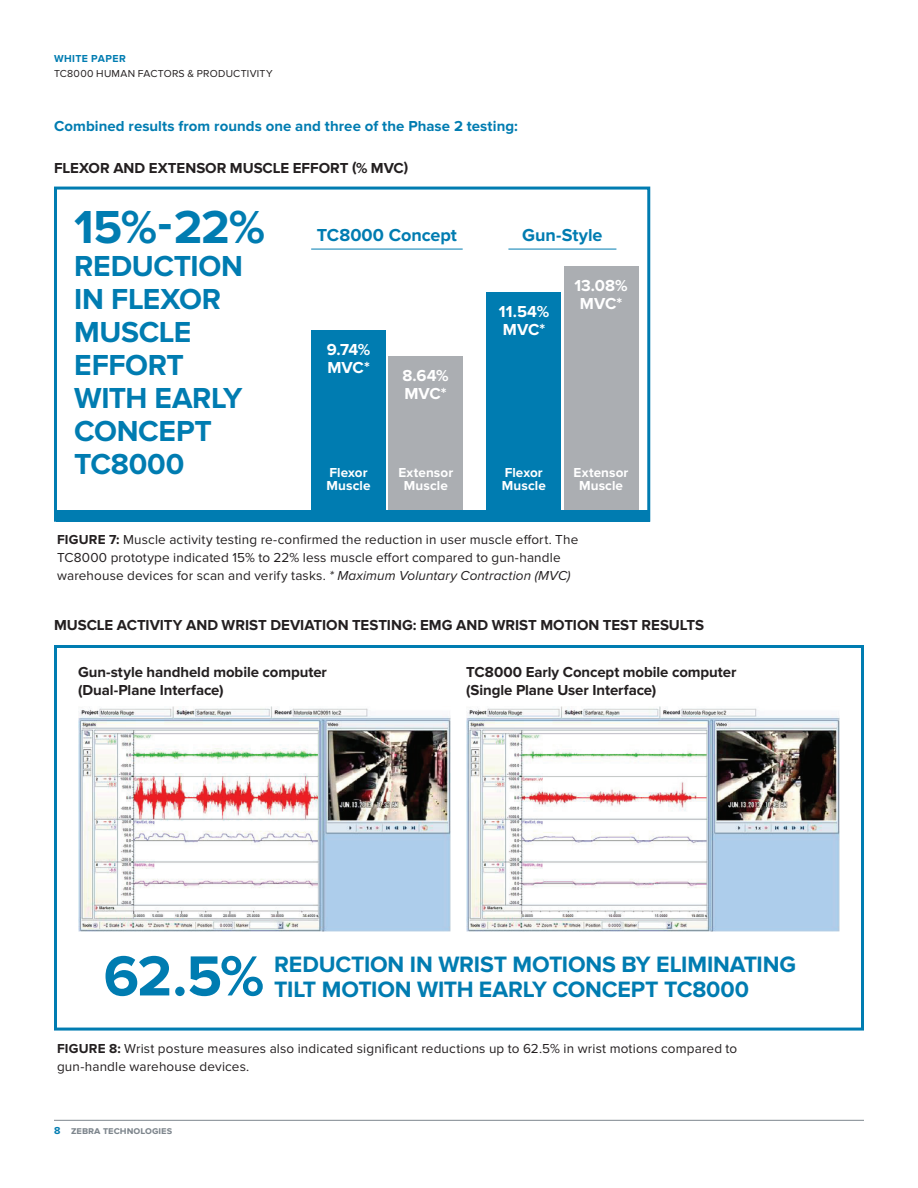
<style>
.page{position:relative;width:918px;height:1188px;background:#fff}
.page>*{position:absolute;margin:0;border:0;box-sizing:border-box;transform-origin:0 0}
.t1{font:700 58.5px "Proxima Nova";color:#007cb1}
.t2{font:700 48px "Proxima Nova";color:#007cb1}
.t3{font:700 30px/33px "Proxima Nova";letter-spacing:-.005em;color:#007cb1}
.t4{font:700 23.1px "Proxima Nova";letter-spacing:-.005em;color:#007cb1}
.t5{font:700 18px "Proxima Nova";letter-spacing:.005em;color:#007cb1}
.t6{font:700 16.5px/18px "Proxima Nova";letter-spacing:.005em;color:#fff}
.t7{font:700 15px/18px "Proxima Nova";color:#231f20}
.t8{font:700 15px "Proxima Nova";letter-spacing:.005em;color:#007cb1}
.t9{font:13.5px/18px "Proxima Nova";letter-spacing:.01em;color:#231f20}
.t10{font:700 13.5px/13.5px "Proxima Nova";letter-spacing:.01em;color:#fff}
.t11{font:10.5px "Proxima Nova";letter-spacing:.025em;color:#231f20}
.t12{font:700 10.5px "Proxima Nova";color:#7e868d}
.t13{font:700 10.5px "Proxima Nova";letter-spacing:.04em;color:#007cb1}
.s1{font-weight:700}
.s2{font-style:italic}
.s3{color:#007cb1}
</style>
<div class="page">
<hr style="left:54px;top:1120px;width:810px;height:1px;background:#7e868d">
<div style="left:54px;top:187px;width:596px;height:335px;border:3px solid #007cb1"></div>
<div style="left:311px;top:330px;width:74px;height:185px;background:#007cb1"></div>
<div style="left:487px;top:293px;width:74px;height:222px;background:#007cb1"></div>
<div style="left:388px;top:356px;width:75px;height:159px;background:#abaeb2"></div>
<div style="left:564px;top:267px;width:74px;height:248px;background:#abaeb2"></div>
<div style="left:56px;top:510px;width:594px;height:12px;background:#007cb1"></div>
<hr style="left:311px;top:249px;width:152px;height:1px;background:#007cb1">
<hr style="left:508px;top:249px;width:108px;height:1px;background:#007cb1">
<img style="left:78px;top:706px;width:373px;height:226px">
<img style="left:466px;top:706px;width:373px;height:226px">
<div style="left:54px;top:645px;width:810px;height:386px;border:3px solid #007cb1"></div>
<p class="t13" style="left:54px;top:53px;width:73px">white paper</p>
<p class="t11" style="left:54px;top:67px;width:220px">TC8000 Human Fact ors &amp; Product ivity</p>
<p class="t8" style="left:54px;top:117px;width:465px">Combined results from rounds one and three of the Phase 2 testing:</p>
<p class="t7" style="left:54px;top:160px;width:356px">Flexor and extensor muscle effort (% MVC)</p>
<h2 class="t2" style="left:74px;top:199px;width:192px">15%-22%</h2>
<h3 class="t3" style="left:74px;top:250px;width:170px">reduction in Flexor<br>Muscle<br>Effort with early concept<br>TC8000</h3>
<h3 class="t5" style="left:317px;top:224px;width:142px">TC8000 Concept</h3>
<h3 class="t5" style="left:522px;top:224px;width:82px">Gun-Style</h3>
<p class="t6" style="left:574px;top:277px;width:55px;text-align:center">13.08%<br>MVC*</p>
<p class="t6" style="left:499px;top:303px;width:52px">11.54%<br>MVC*</p>
<p class="t6" style="left:327px;top:341px;width:45px">9.74%<br>MVC*</p>
<p class="t6" style="left:402px;top:367px;width:48px">8.64%<br>MVC*</p>
<p class="t10" style="left:327px;top:466px;width:45px">Flexor<br>Muscle</p>
<p class="t10" style="left:502px;top:466px;width:45px">Flexor<br>Muscle</p>
<p class="t10" style="left:398px;top:466px;width:56px;text-align:center">Extensor<br>Muscle</p>
<p class="t10" style="left:574px;top:466px;width:56px;text-align:center">Extensor<br>Muscle</p>
<p class="t9" style="left:57px;top:530px;width:523px"><span class="s1">Figure 7:</span> M uscle activity testing re-confirmed the reduction in user muscle effort. The<br>TC8000 prototype indicated 15% to 22% less muscle effort compared to gun-handle warehouse devices for scan and verify tasks. <span class="s2">* Maximum Voluntary Contraction (MVC)</span></p>
<p class="t7" style="left:54px;top:616px;width:86px">MUS CLE ACTIVITY</p>
<p class="t7" style="left:186px;top:616px;width:46px">ANDWRIST</p>
<p class="t7" style="left:270px;top:616px;width:20px">DEVIATION</p>
<p class="t7" style="left:352px;top:616px;width:10px">TESTING</p>
<p class="t7" style="left:413px;top:616px;width:89px">:EMGANDWRIST</p>
<p class="t7" style="left:540px;top:616px;width:16px">MOTION</p>
<p class="t7" style="left:603px;top:616px;width:10px">TEST</p>
<p class="t7" style="left:642px;top:616px;width:10px">RESULTS</p>
<p class="t7" style="left:78px;top:663px;width:251px">Gun-style handheld mobile computer (Dual-Plane Interface)</p>
<p class="t7" style="left:466px;top:663px;width:272px">TC8000 Early Concept mobile computer (Single Plane User Interface)</p>
<h1 class="t1" style="left:104px;top:942px;width:162px">62.5%</h1>
<h3 class="t4" style="left:274px;top:951px;width:523px">Reduction in wrist motions by eliminating</h3>
<h3 class="t4" style="left:274px;top:976px;width:476px">tilt motion with early concept TC8000</h3>
<p class="t9" style="left:57px;top:1040px;width:682px"><span class="s1">Figure 8:</span> Wrist posture measures also indicated significant reductions up to 62.5% in wrist motions compared to gun-handle warehouse devices.</p>
<p class="t12" style="left:54px;top:1124px;width:120px"><span class="s3">8</span> zebra technologies</p>
</div>
